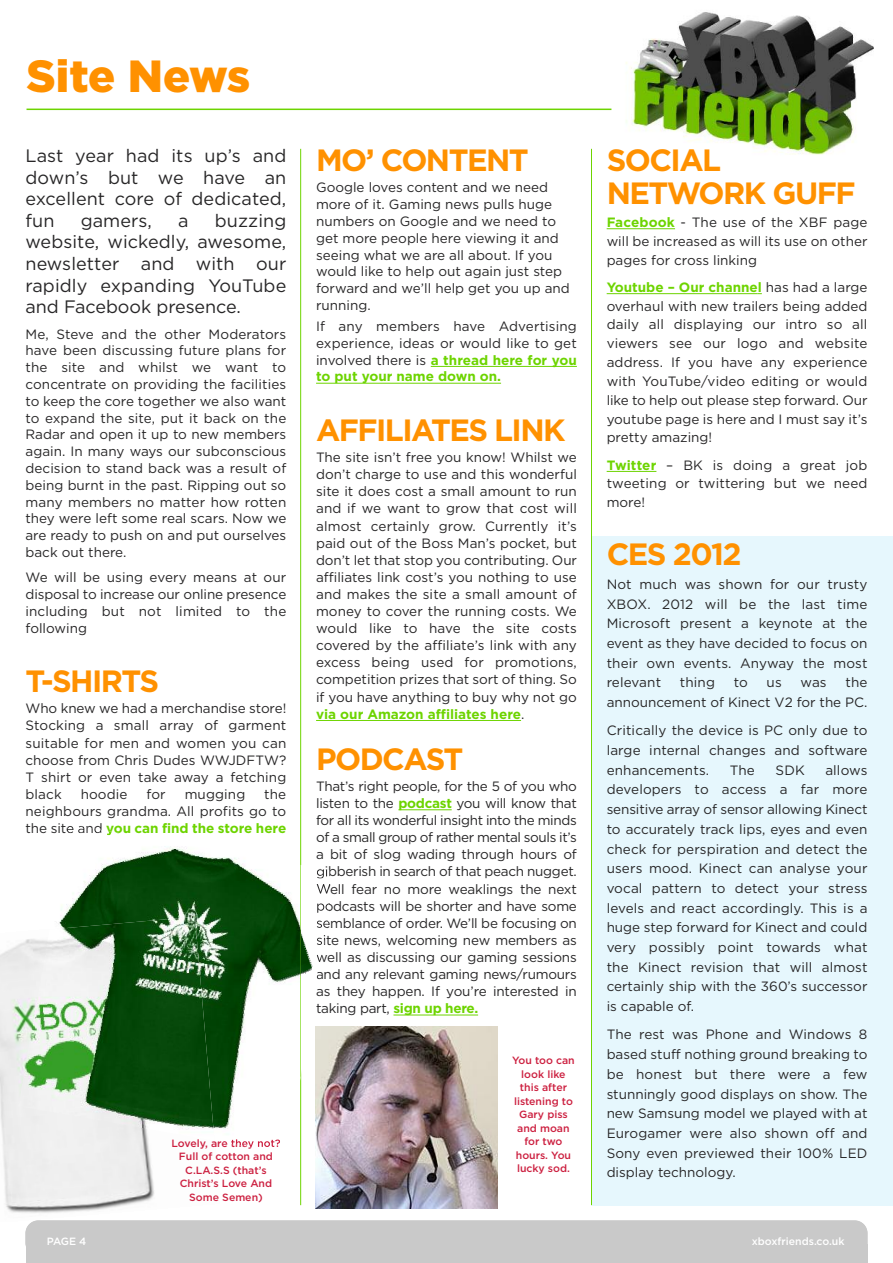
<style>
.page{position:relative;width:893px;height:1263px;background:#fff}
.page>*{position:absolute;margin:0;border:0;box-sizing:border-box;transform-origin:0 0}
.t1{font:900 45px "Gotham";letter-spacing:-.005em;color:#ff9100}
.t2{font:700 30.75px/32.5px "Gotham";letter-spacing:-.05em;color:#ff9100}
.t3{font:18px/21.6px "Gotham";letter-spacing:.005em;color:#272627;text-align:justify}
.t4{font:13.5px/17.1px "Gotham";color:#272627;text-align:justify}
.t5{font:500 10.5px/13.5px "Gotham";color:#cc2040;text-align:center}
.t6{font:500 10.5px "Gotham";color:#fff}
.s1{font-weight:700;color:#6dd400}
</style>
<div class="page">
<img style="left:0;top:945px;width:154px;height:277px">
<div style="left:592px;top:536px;width:301px;height:669px;background:#e6f7fd"></div>
<img style="left:626px;top:12px;width:248px;height:110px">
<hr style="left:27px;top:109px;width:584px;height:1px;background:#6dd400">
<img style="left:631px;top:73px;width:227px;height:82px">
<div style="left:26px;top:1245px;width:841px;height:18px;background:#c9c9c9"></div>
<div style="left:26px;top:1220px;width:841px;height:36px;background:#c9c9c9;border-radius:13px"></div>
<hr style="left:431px;top:366px;width:146px;height:1px;background:#6dd400">
<hr style="left:316px;top:383px;width:185px;height:1px;background:#6dd400">
<hr style="left:316px;top:720px;width:205px;height:1px;background:#6dd400">
<hr style="left:398px;top:809px;width:54px;height:1px;background:#6dd400">
<hr style="left:393px;top:1015px;width:85px;height:1px;background:#6dd400">
<hr style="left:607px;top:228px;width:68px;height:1px;background:#6dd400">
<hr style="left:607px;top:293px;width:151px;height:1px;background:#6dd400">
<hr style="left:607px;top:471px;width:49px;height:1px;background:#6dd400">
<img style="left:316px;top:1027px;width:181px;height:181px">
<hr style="left:300px;top:149px;width:1px;height:1056px;background:#6dd400">
<hr style="left:591px;top:149px;width:1px;height:1056px;background:#6dd400">
<img style="left:301px;top:884px;width:28px;height:192px">
<img style="left:49px;top:830px;width:251px;height:324px">
<img style="left:18px;top:917px;width:196px;height:224px">
<img style="left:66px;top:826px;width:35px;height:7px">
<img style="left:106px;top:831px;width:15px;height:4px">
<svg style="left:317px;top:869px;width:12px;height:25px"></svg>
<svg style="left:317px;top:902px;width:12px;height:11px"></svg>
<svg style="left:317px;top:920px;width:12px;height:8px"></svg>
<svg style="left:317px;top:935px;width:9px;height:11px"></svg>
<svg style="left:317px;top:953px;width:6px;height:9px"></svg>
<svg style="left:317px;top:971px;width:3px;height:9px"></svg>
<img style="left:300px;top:865px;width:1px;height:213px">
<img style="left:217px;top:1139px;width:63px;height:9px">
<h1 class="t1" style="left:27px;top:50px;width:225px">Site News</h1>
<h3 class="t3" style="left:26px;top:145px;width:262px">Last year had its up’s and down’s but we have an excellent core of dedicated, fun</h3>
<h3 class="t3" style="left:26px;top:210px;width:262px;text-indent:189px">buzzing website, wickedly, awesome, newsletter and with our rapidly expanding YouTube and Facebook presence.</h3>
<p class="t4" style="left:26px;top:325px;width:262px">Me, Steve and the other Moderators have been discussing future plans for the site and whilst we want to concentrate on providing the facilities to keep the core together we also want to expand the site, put it back on the Radar and open it up to new members again. In many ways our subconscious decision to stand back was a result of being burnt in the past. Ripping out so many members no matter how rotten they were left some real scars. Now we are ready to push on and put ourselves back out there.</p>
<p class="t4" style="left:26px;top:569px;width:262px">We will be using every means at our disposal to increase our online presence including but not limited to the following</p>
<h2 class="t2" style="left:26px;top:665px;width:135px">T-SHIRTS</h2>
<p class="t4" style="left:26px;top:700px;width:262px">Who knew we had a merchandise store!<br>Stocking a small array of garment suitable for men and women you can choose from Chris Dudes WWJDFTW?<br>T shirt or even take away a fetching black</p>
<h3 class="t3" style="left:81px;top:210px;width:73px">gamers,</h3>
<h3 class="t3" style="left:178px;top:210px;width:12px">a</h3>
<p class="t4" style="left:81px;top:786px;width:48px">hoodie</p>
<p class="t4" style="left:146px;top:786px;width:21px">for</p>
<p class="t4" style="left:185px;top:786px;width:62px">mugging</p>
<p class="t4" style="left:26px;top:786px;width:262px;text-indent:239px">the neighbours grandma. All profits go to the site and <span class="s1">you can find the store here</span></p>
<p class="t5" style="left:171px;top:1136px;width:111px">Lovely, are they not?<br>Full of cotton and<br>C.LA.S.S (that’s<br>Christ’s Love And<br>Some Semen)</p>
<h2 class="t2" style="left:316px;top:144px;width:214px">MO’ CONTENT</h2>
<p class="t4" style="left:316px;top:179px;width:255px;text-align:left">Google loves content and we need more of it. Gaming news pulls huge numbers on Google and we need to get more people here viewing it and seeing what we are all about. If you would like to help out again just step forward and we’ll help get you up and running.</p>
<p class="t4" style="left:316px;top:318px;width:262px">If any members have Advertising experience, ideas or would like to get involved there is <span class="s1">a thread here for you to put your name down on.</span></p>
<h2 class="t2" style="left:316px;top:414px;width:251px">AFFILIATES LINK</h2>
<p class="t4" style="left:316px;top:449px;width:262px">The site isn’t free you know! Whilst we don’t charge to use and this wonderful site it does cost a small amount to run and if we want to grow that cost will almost certainly grow. Currently it’s paid out of the Boss Man’s pocket, but don’t let that stop you contributing. Our affiliates link cost’s you nothing to use and makes the site a small amount of money to cover the running costs. We would like to have the site costs covered by the affiliate’s link with any excess being used for promotions, competition prizes that sort of thing. So if you have anything to buy why not go <span class="s1">via our Amazon affiliates here</span>.</p>
<h2 class="t2" style="left:316px;top:743px;width:149px">PODCAST</h2>
<p class="t4" style="left:316px;top:778px;width:262px">That’s right people, for the 5 of you who listen to the <span class="s1">podcast</span> you will know that for all its wonderful insight into the minds of a small group of rather mental souls it’s a bit of slog wading through hours of gibberish in search of that peach nugget.<br>Well fear no more weaklings the next podcasts will be shorter and have some semblance of order. We’ll be focusing on site news, welcoming new members as well as discussing our gaming sessions and any relevant gaming news/rumours as they happen. If you’re interested in taking part, <span class="s1">sign up here.</span></p>
<p class="t5" style="left:512px;top:1054px;width:64px">You too can look like this after listening to<br>Gary piss and moan for two hours. You lucky sod.</p>
<h2 class="t2" style="left:607px;top:144px;width:250px">SOCIAL<br>NETWORK GUFF</h2>
<p class="t4" style="left:607px;top:213px;width:262px;line-height:18.8px"><span class="s1">Facebook</span> - The use of the XBF page will be increased as will its use on other pages for cross linking</p>
<p class="t4" style="left:607px;top:278px;width:262px;line-height:18.8px"><span class="s1">Youtube – Our channel</span> has had a large overhaul with new trailers being added daily all displaying our intro so all viewers see our logo and website address. If you have any experience with YouTube/video editing or would like to help out please step forward. Our youtube page is here and I must say it’s pretty amazing!</p>
<p class="t4" style="left:607px;top:456px;width:262px;line-height:18.8px"><span class="s1">Twitter</span> – BK is doing a great job tweeting or twittering but we need more!</p>
<h2 class="t2" style="left:607px;top:538px;width:137px">CES 2012</h2>
<p class="t4" style="left:607px;top:574px;width:262px;line-height:19.6px">Not much was shown for our trusty XBOX. 2012 will be the last time Microsoft present a keynote at the event as they have decided to focus on their own events. Anyway the most relevant</p>
<p class="t4" style="left:607px;top:673px;width:262px;line-height:19.6px;text-align:right">the<br>announcement of Kinect V2 for the PC.</p>
<p class="t4" style="left:607px;top:721px;width:262px;line-height:19.6px">Critically the device is PC only due to large internal changes and software enhancements.</p>
<p class="t4" style="left:680px;top:674px;width:37px">thing</p>
<p class="t4" style="left:734px;top:674px;width:16px">to</p>
<p class="t4" style="left:767px;top:674px;width:17px">us</p>
<p class="t4" style="left:800px;top:674px;width:28px">was</p>
<p class="t4" style="left:607px;top:760px;width:262px;line-height:19.6px;text-indent:219px">allows developers to access a far more sensitive array of sensor allowing Kinect to accurately track lips, eyes and even check for perspiration and detect the users mood. Kinect can analyse your vocal pattern to detect your stress levels and react accordingly. This is a huge step forward for Kinect and could very possibly point towards what the Kinect revision that will almost certainly ship with the 360’s successor is capable of.</p>
<p class="t4" style="left:607px;top:1025px;width:262px;line-height:19.6px">The rest was Phone and Windows 8 based stuff nothing ground breaking to be honest but there were a few stunningly good displays on show. The new Samsung model we played with at Eurogamer were also shown off and Sony even previewed their 100% LED display technology.</p>
<p class="t4" style="left:730px;top:761px;width:27px">The</p>
<p class="t4" style="left:775px;top:761px;width:31px">SDK</p>
<p class="t6" style="left:47px;top:1235px;width:49px">PAGE X4X</p>
<p class="t6" style="left:752px;top:1235px;width:94px">xboxfriends.co.uk</p>
</div>
